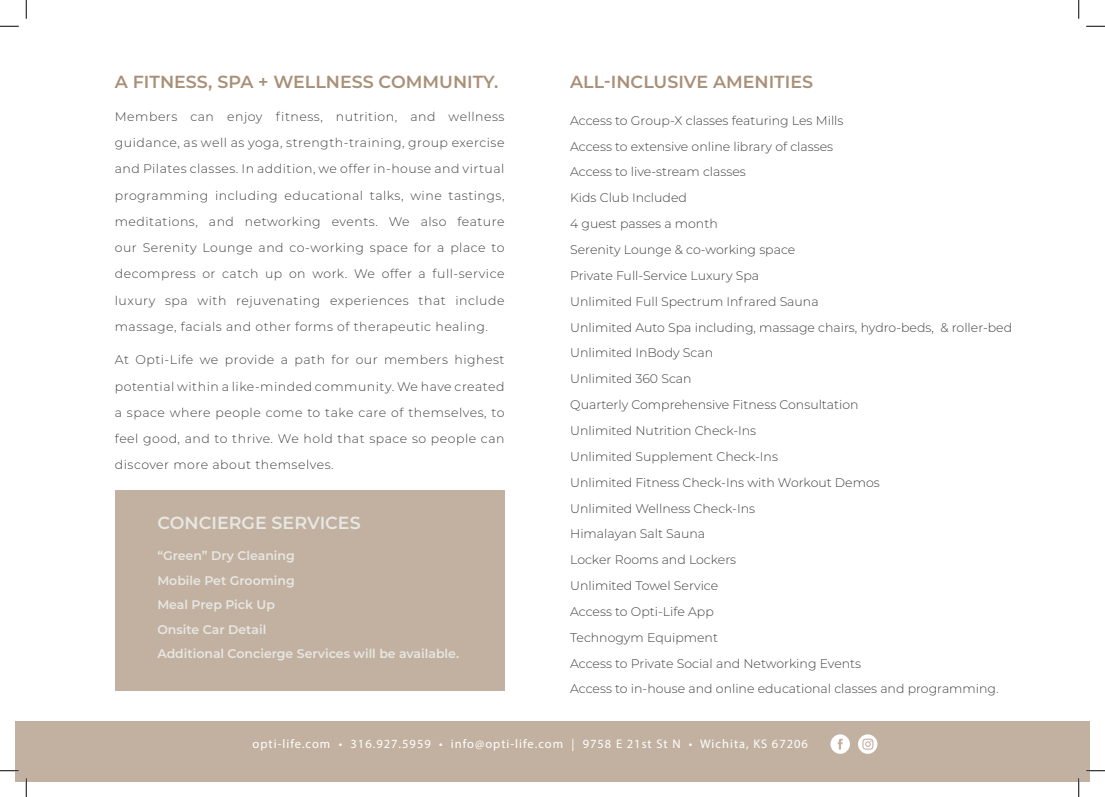
<style>
.page{position:relative;width:1105px;height:797px;background:#fff}
.page>*{position:absolute;margin:0;border:0;box-sizing:border-box;transform-origin:0 0}
.TITLE_SMALL_BROWN{font:600 17.5px "Montserrat";color:#a99078}
.TITLE_SMALL_BROWN-2{font:600 17.5px "Montserrat";color:#e7e7e3}
.Body{font:300 12.5px/26.2px "Montserrat";color:#404040;text-align:justify}
.Body-2{font:600 12.5px "Montserrat";color:#e7e7e3}
.t1{font:12.5px "Myriad Pro";letter-spacing:.08em;color:#fff}
</style>
<div class="page">
<div style="left:115px;top:490px;width:389px;height:200px;background:#c2b1a0"></div>
<div style="left:15px;top:721px;width:1075px;height:61px;background:#c2b1a0"></div>
<svg style="left:858px;top:734px;width:19px;height:19px"></svg>
<svg style="left:862px;top:738px;width:11px;height:11px"></svg>
<div style="left:830px;top:734px;width:20px;height:19px;background:#fff;border-radius:50%"></div>
<svg style="left:838px;top:738px;width:5px;height:11px"></svg>
<svg style="left:0;top:25px;width:19px;height:2px"></svg>
<svg style="left:1086px;top:25px;width:19px;height:2px"></svg>
<svg style="left:0;top:770px;width:19px;height:1px"></svg>
<svg style="left:1086px;top:770px;width:19px;height:1px"></svg>
<svg style="left:25px;top:0;width:2px;height:19px"></svg>
<svg style="left:25px;top:778px;width:2px;height:19px"></svg>
<svg style="left:1078px;top:0;width:1px;height:19px"></svg>
<svg style="left:1078px;top:778px;width:1px;height:19px"></svg>
<p class="TITLE_SMALL_BROWN" style="left:115px;top:69px;width:385px">A FITNESS, SPA + WELLNESS COMMUNITY.</p>
<p class="Body" style="left:115px;top:103px;width:391px">Members can enjoy fitness, nutrition, and wellness guidance, as well as yoga, strength-training, group exercise and Pilates classes. In addition, we offer in-house and virtual programming including educational talks, wine tastings, meditations, and networking events. We also feature our Serenity Lounge and co-working space for a place to decompress or catch up on work. We offer a full-service luxury spa with rejuvenating experiences that include massage, facials and other forms of therapeutic healing.</p>
<p class="Body" style="left:115px;top:346px;width:391px">At Opti-Life we provide a path for our members highest potential within a like-minded community. We have created a space where people come to take care of themselves, to feel good, and to thrive. We hold that space so people can discover more about themselves.</p>
<p class="TITLE_SMALL_BROWN-2" style="left:157px;top:510px;width:205px">CONCIERGE SERVICES</p>
<p class="Body-2" style="left:157px;top:546px;width:139px">“Green” Dry Cleaning</p>
<p class="Body-2" style="left:157px;top:571px;width:139px">Mobile Pet Grooming</p>
<p class="Body-2" style="left:157px;top:596px;width:119px">Meal Prep Pick Up</p>
<p class="Body-2" style="left:157px;top:620px;width:110px">Onsite Car Detail</p>
<p class="Body-2" style="left:157px;top:645px;width:303px">Additional Concierge Services will be available.</p>
<p class="TITLE_SMALL_BROWN" style="left:570px;top:69px;width:244px">ALL-INCLUSIVE AMENITIES</p>
<p class="Body" style="left:570px;top:107px;width:275px">Access to Group-X classes featuring Les Mills</p>
<p class="Body" style="left:570px;top:133px;width:265px">Access to extensive online library of classes</p>
<p class="Body" style="left:570px;top:158px;width:177px">Access to live-stream classes</p>
<p class="Body" style="left:570px;top:184px;width:118px">Kids Club Included</p>
<p class="Body" style="left:570px;top:210px;width:149px">4 guest passes a month</p>
<p class="Body" style="left:570px;top:236px;width:227px">Serenity Lounge &amp; co-working space</p>
<p class="Body" style="left:570px;top:262px;width:190px">Private Full-Service Luxury Spa</p>
<p class="Body" style="left:570px;top:288px;width:250px">Unlimited Full Spectrum Infrared Sauna</p>
<p class="Body" style="left:570px;top:313px;width:443px">Unlimited Auto Spa including, massage chairs, hydro-beds, &amp; roller-bed</p>
<p class="Body" style="left:570px;top:339px;width:145px">Unlimited InBody Scan</p>
<p class="Body" style="left:570px;top:365px;width:123px">Unlimited 360 Scan</p>
<p class="Body" style="left:570px;top:391px;width:290px">Quarterly Comprehensive Fitness Consultation</p>
<p class="Body" style="left:570px;top:417px;width:188px">Unlimited Nutrition Check-Ins</p>
<p class="Body" style="left:570px;top:443px;width:209px">Unlimited Supplement Check-Ins</p>
<p class="Body" style="left:570px;top:468px;width:311px">Unlimited Fitness Check-Ins with Workout Demos</p>
<p class="Body" style="left:570px;top:494px;width:186px">Unlimited Wellness Check-Ins</p>
<p class="Body" style="left:570px;top:520px;width:136px">Himalayan Salt Sauna</p>
<p class="Body" style="left:570px;top:546px;width:167px">Locker Rooms and Lockers</p>
<p class="Body" style="left:570px;top:572px;width:150px">Unlimited Towel Service</p>
<p class="Body" style="left:570px;top:598px;width:145px">Access to Opti-Life App</p>
<p class="Body" style="left:570px;top:623px;width:149px">Technogym Equipment</p>
<p class="Body" style="left:570px;top:649px;width:292px">Access to Private Social and Networking Events</p>
<p class="Body" style="left:570px;top:675px;width:430px">Access to in-house and online educational classes and programming.</p>
<p class="t1" style="left:253px;top:736px;width:557px">opti-life.com • 316.927.5959 • info@opti-life.com | 9758 E 21st St N • Wichita, KS 67206</p>
</div>
